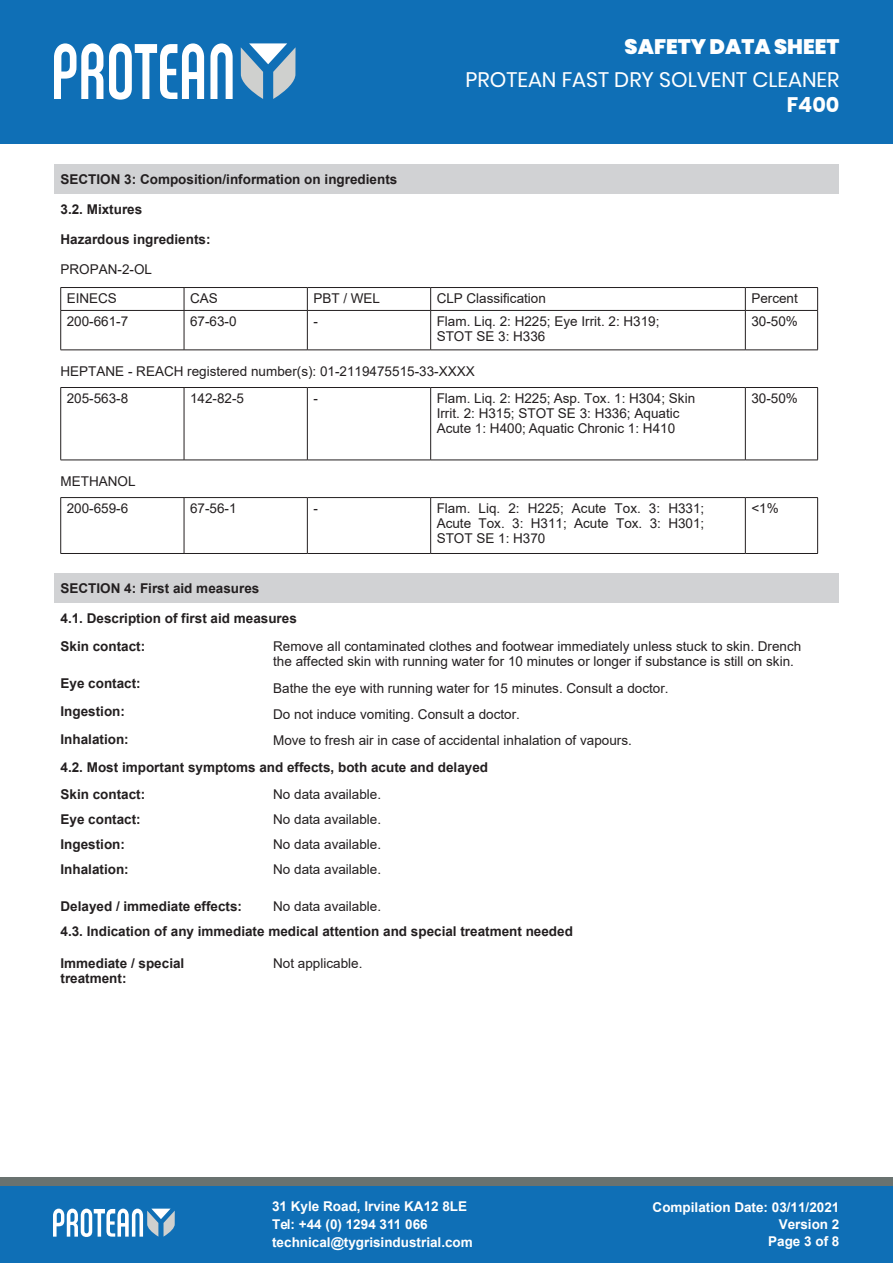
<style>
.page{position:relative;width:893px;height:1263px;background:#fff}
.page>*{position:absolute;margin:0;border:0;box-sizing:border-box;transform-origin:0 0}
.t1{font:21px "Poppins";color:#fff}
.t2{font:900 21px "Poppins";color:#fff}
.t3{font:700 21px "Poppins";color:#fff}
.t4{font:13.5px/14.9px "Arial";color:#231f20}
.t5{font:700 13.5px/27.9px "Arial";color:#231f20}
.t6{font:700 13.5px/18px "Arial";color:#fff}
.s1{font-style:inherit}
</style>
<div class="page">
<div style="left:54px;top:573px;width:784px;height:30px;background:#d1d2d4"></div>
<div style="left:54px;top:164px;width:784px;height:29px;background:#d1d2d4"></div>
<div style="left:0;top:1186px;width:893px;height:77px;background:#0f6fb6"></div>
<div style="left:0;top:0;width:893px;height:143px;background:#0f6fb6"></div>
<svg style="left:241px;top:43px;width:55px;height:56px"></svg>
<svg style="left:54px;top:43px;width:49px;height:56px"></svg>
<svg style="left:210px;top:43px;width:23px;height:56px"></svg>
<svg style="left:109px;top:43px;width:95px;height:57px"></svg>
<svg style="left:53px;top:1208px;width:122px;height:29px"></svg>
<hr style="left:61px;top:287px;width:123px;height:1px;background:#231f20">
<svg style="left:60px;top:288px;width:1px;height:22px"></svg>
<hr style="left:184px;top:287px;width:123px;height:1px;background:#231f20">
<svg style="left:184px;top:288px;width:1px;height:22px"></svg>
<hr style="left:307px;top:287px;width:124px;height:1px;background:#231f20">
<svg style="left:307px;top:288px;width:1px;height:22px"></svg>
<hr style="left:431px;top:287px;width:314px;height:1px;background:#231f20">
<svg style="left:430px;top:288px;width:1px;height:22px"></svg>
<hr style="left:745px;top:287px;width:73px;height:1px;background:#231f20">
<svg style="left:745px;top:288px;width:1px;height:22px"></svg>
<svg style="left:817px;top:288px;width:1px;height:22px"></svg>
<hr style="left:61px;top:310px;width:123px;height:1px;background:#231f20">
<hr style="left:60px;top:311px;width:1px;height:39px;background:#231f20">
<hr style="left:184px;top:310px;width:123px;height:1px;background:#231f20">
<hr style="left:184px;top:311px;width:1px;height:39px;background:#231f20">
<hr style="left:307px;top:310px;width:124px;height:1px;background:#231f20">
<hr style="left:307px;top:311px;width:1px;height:39px;background:#231f20">
<hr style="left:431px;top:310px;width:314px;height:1px;background:#231f20">
<hr style="left:430px;top:311px;width:1px;height:39px;background:#231f20">
<hr style="left:745px;top:310px;width:73px;height:1px;background:#231f20">
<hr style="left:745px;top:311px;width:1px;height:39px;background:#231f20">
<hr style="left:817px;top:311px;width:1px;height:39px;background:#231f20">
<hr style="left:61px;top:350px;width:123px;height:1px;background:#231f20">
<hr style="left:184px;top:350px;width:123px;height:1px;background:#231f20">
<hr style="left:307px;top:350px;width:124px;height:1px;background:#231f20">
<hr style="left:431px;top:350px;width:314px;height:1px;background:#231f20">
<hr style="left:745px;top:350px;width:73px;height:1px;background:#231f20">
<hr style="left:61px;top:387px;width:123px;height:1px;background:#231f20">
<hr style="left:60px;top:388px;width:1px;height:72px;background:#231f20">
<hr style="left:184px;top:387px;width:123px;height:1px;background:#231f20">
<hr style="left:184px;top:388px;width:1px;height:72px;background:#231f20">
<hr style="left:307px;top:387px;width:124px;height:1px;background:#231f20">
<hr style="left:307px;top:388px;width:1px;height:72px;background:#231f20">
<hr style="left:431px;top:387px;width:314px;height:1px;background:#231f20">
<hr style="left:430px;top:388px;width:1px;height:72px;background:#231f20">
<hr style="left:745px;top:387px;width:73px;height:1px;background:#231f20">
<hr style="left:745px;top:388px;width:1px;height:72px;background:#231f20">
<hr style="left:817px;top:388px;width:1px;height:72px;background:#231f20">
<hr style="left:61px;top:460px;width:123px;height:1px;background:#231f20">
<hr style="left:184px;top:460px;width:123px;height:1px;background:#231f20">
<hr style="left:307px;top:460px;width:124px;height:1px;background:#231f20">
<hr style="left:431px;top:460px;width:314px;height:1px;background:#231f20">
<hr style="left:745px;top:460px;width:73px;height:1px;background:#231f20">
<hr style="left:61px;top:497px;width:123px;height:1px;background:#231f20">
<hr style="left:60px;top:498px;width:1px;height:55px;background:#231f20">
<hr style="left:184px;top:497px;width:123px;height:1px;background:#231f20">
<hr style="left:184px;top:498px;width:1px;height:55px;background:#231f20">
<hr style="left:307px;top:497px;width:124px;height:1px;background:#231f20">
<hr style="left:307px;top:498px;width:1px;height:55px;background:#231f20">
<hr style="left:431px;top:497px;width:314px;height:1px;background:#231f20">
<hr style="left:430px;top:498px;width:1px;height:55px;background:#231f20">
<hr style="left:745px;top:497px;width:73px;height:1px;background:#231f20">
<hr style="left:745px;top:498px;width:1px;height:55px;background:#231f20">
<hr style="left:817px;top:498px;width:1px;height:55px;background:#231f20">
<hr style="left:61px;top:553px;width:123px;height:1px;background:#231f20">
<hr style="left:184px;top:553px;width:123px;height:1px;background:#231f20">
<hr style="left:307px;top:553px;width:124px;height:1px;background:#231f20">
<hr style="left:431px;top:553px;width:314px;height:1px;background:#231f20">
<hr style="left:745px;top:553px;width:73px;height:1px;background:#231f20">
<div style="left:1px;top:1177px;width:892px;height:8px;background:#697270"></div>
<h1 class="t2" style="left:625px;top:35px;width:216px">SAFETY DATA SHEET</h1>
<h1 class="t1" style="left:466px;top:68px;width:375px">PROTEAN FAST DRY SOLVENT CLEANER</h1>
<h1 class="t3" style="left:787px;top:93px;width:54px">F400</h1>
<p class="t5" style="left:61px;top:165px;width:338px">SECTION 3: Composition/information on ingredients</p>
<p class="t5" style="left:61px;top:195px;width:83px">3.2. Mixtures</p>
<p class="t5" style="left:61px;top:226px;width:152px">Hazardous ingredients:</p>
<p class="t4" style="left:67px;top:255px;width:87px;line-height:28.8px;text-indent:-6px">PROPAN-2-OL<br>EINECS</p>
<p class="t4" style="left:190px;top:291px;width:29px">CAS</p>
<p class="t4" style="left:313px;top:291px;width:68px">PBT / WEL</p>
<p class="t4" style="left:437px;top:291px;width:111px">CLP Classification</p>
<p class="t4" style="left:751px;top:291px;width:48px">Percent</p>
<p class="t4" style="left:67px;top:314px;width:63px">200-661-7</p>
<p class="t4" style="left:190px;top:314px;width:48px">67-63-0</p>
<p class="t4" style="left:313px;top:314px;width:6px">-</p>
<p class="t4" style="left:437px;top:314px;width:224px">Flam. Liq. 2: H225; Eye Irrit. 2: H319;<br>STOT SE 3: H336</p>
<p class="t4" style="left:751px;top:314px;width:48px">30-50%</p>
<p class="t4" style="left:67px;top:357px;width:409px;line-height:27.3px;text-indent:-6px">HEPTANE - REACH registered number(s): 01-2119475515-33-XXXX<br>205-563-8</p>
<p class="t4" style="left:190px;top:391px;width:56px">142-82-5</p>
<p class="t4" style="left:313px;top:391px;width:6px">-</p>
<p class="t4" style="left:437px;top:391px;width:260px">Flam. Liq. 2: H225; Asp. Tox. 1: H304; Skin<br>Irrit. 2: H315; STOT SE 3: H336; Aquatic<br>Acute 1: H400; Aquatic Chronic 1: H410</p>
<p class="t4" style="left:751px;top:391px;width:48px">30-50%</p>
<p class="t4" style="left:61px;top:467px;width:77px;line-height:27.3px;text-align:center">METHANOL<br>200-659-6</p>
<p class="t4" style="left:190px;top:501px;width:48px">67-56-1</p>
<p class="t4" style="left:313px;top:501px;width:6px">-</p>
<p class="t4" style="left:437px;top:501px;width:269px;text-align:justify">Flam. Liq. 2: H225; Acute Tox. 3: H331; Acute Tox. 3: H311; Acute Tox. 3: H301; STOT SE 1: H370</p>
<p class="t4" style="left:751px;top:501px;width:29px">&lt;1%</p>
<p class="t5" style="left:61px;top:574px;width:200px">SECTION 4: First aid measures</p>
<p class="t5" style="left:61px;top:605px;width:238px">4.1. Description of first aid measures<br>Skin contact:</p>
<p class="t5" style="left:61px;top:670px;width:82px">Eye contact:<br>Ingestion:<br>Inhalation:</p>
<p class="t4" style="left:273px;top:639px;width:530px">Remove all contaminated clothes and footwear immediately unless stuck to skin. Drench the affected skin with running water for 10 minutes or longer if substance is still on skin.</p>
<p class="t4" style="left:273px;top:675px;width:397px;line-height:26.1px">Bathe the eye with running water for 15 minutes. Consult a doctor.<br>Do not induce vomiting. Consult a doctor.<br>Move to fresh air in case of accidental inhalation of vapours.</p>
<p class="t5" style="left:61px;top:754px;width:429px;line-height:27px">4.2. Most important symptoms and effects, both acute and delayed<br>Skin contact:</p>
<p class="t5" style="left:61px;top:807px;width:82px;line-height:25.2px">Eye contact:<br>Ingestion:<br>Inhalation:</p>
<p class="t4" style="left:273px;top:782px;width:110px;line-height:25.2px;text-align:justify">No data available.<br>No data available.<br>No data available.<br>No data available.</p>
<p class="t5" style="left:61px;top:892px;width:183px">Delayed / immediate effects:</p>
<p class="t4" style="left:273px;top:898px;width:110px">No data available.</p>
<p class="t5" style="left:61px;top:917px;width:514px">4.3. Indication of any immediate medical attention and special treatment needed</p>
<p class="t5" style="left:61px;top:956px;width:125px;line-height:14.9px">Immediate / special treatment:</p>
<p class="t4" style="left:273px;top:955px;width:91px">Not applicable.</p>
<p class="t6" style="left:272px;top:1197px;width:202px">31 Kyle Road, Irvine KA12 8LE<br>Tel: +44 (0) 1294 311 066 technical@tygrisindustrial.com</p>
<p class="t6" style="left:653px;top:1199px;width:188px;line-height:17px;text-align:right">Compilation Date: <span class="s1">03/11/</span>2021<br>Version 2<br>Page <span class="s1">3</span> of <span class="s1">8</span></p>
</div>
